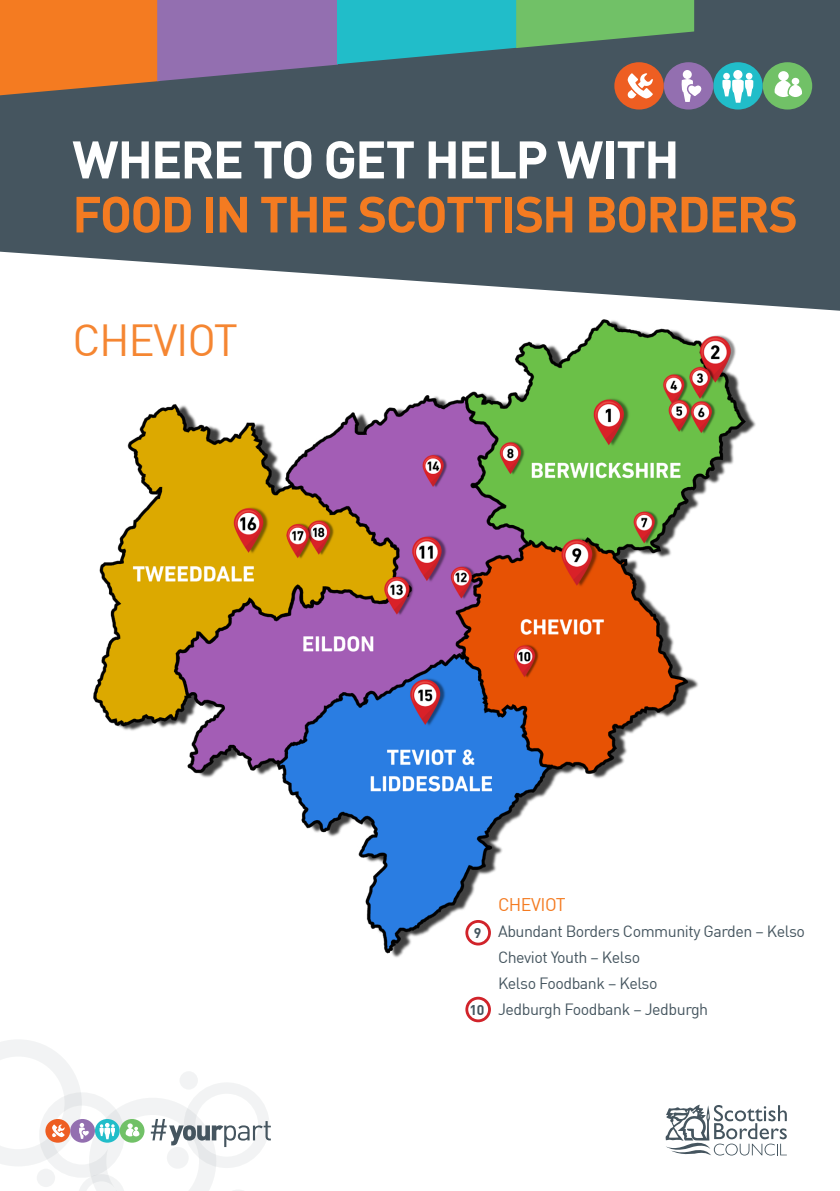
<style>
.page{position:relative;width:840px;height:1191px;background:#fff}
.page>*{position:absolute;margin:0;border:0;box-sizing:border-box;transform-origin:0 0}
.Paragraph_Style_1{font:700 52px "DIN";letter-spacing:-.035em;color:#fff}
.Paragraph_Style_1-2{font:700 50px "DIN";letter-spacing:-.035em;color:#f47b21}
.t1{font:44px "DIN";letter-spacing:-.03em;color:#f58632}
.t2{font:18px "DIN";letter-spacing:-.03em;color:#f47b21}
.t3{font:16px "DIN";letter-spacing:-.03em;color:#45555f}
.t4{font:700 14px "DIN";color:#45555f}
</style>
<div class="page">
<svg style="left:0;top:0;width:839px;height:311px;background:#5c6a73"></svg>
<div style="left:712px;top:62px;width:50px;height:48px;background:#21bdc9;border-radius:50%"></div>
<div style="left:732px;top:70px;width:10px;height:9px;background:#fff;border-radius:50%"></div>
<div style="left:745px;top:73px;width:7px;height:6px;background:#fff;border-radius:50%"></div>
<svg style="left:722px;top:73px;width:7px;height:6px"></svg>
<svg style="left:722px;top:77px;width:31px;height:26px"></svg>
<div style="left:762px;top:62px;width:49px;height:48px;background:#71c167;border-radius:50%"></div>
<svg style="left:774px;top:71px;width:27px;height:26px"></svg>
<div style="left:614px;top:62px;width:49px;height:48px;background:#ee5e22;border-radius:50%"></div>
<div style="left:663px;top:62px;width:50px;height:48px;background:#936fb0;border-radius:50%"></div>
<svg style="left:0;top:0;width:703px;height:102px;background:#7a7c73"></svg>
<svg style="left:665px;top:1104px;width:121px;height:51px"></svg>
<svg style="left:0;top:1040px;width:271px;height:151px"></svg>
<img style="left:85px;top:308px;width:673px;height:650px">
<svg style="left:465px;top:996px;width:25px;height:26px"></svg>
<div style="left:468px;top:999px;width:20px;height:20px;background:#fff;border-radius:50%"></div>
<p class="Paragraph_Style_1" style="left:72px;top:126px;width:608px">WHERE TO GET HELP WITH</p>
<p class="Paragraph_Style_1-2" style="left:72px;top:182px;width:726px">FOOD IN THE SCOTTISH BORDERS</p>
<p class="t1" style="left:72px;top:313px;width:167px">CHEVIOT</p>
<p class="t4" style="left:473px;top:923px;width:9px">9</p>
<p class="t4" style="left:469px;top:1000px;width:16px">10</p>
<p class="t2" style="left:497px;top:893px;width:69px">CHEVIOT</p>
<p class="t3" style="left:497px;top:921px;width:308px">Abundant Borders Community Garden – Kelso</p>
<p class="t3" style="left:497px;top:947px;width:143px">Cheviot Youth – Kelso</p>
<p class="t3" style="left:497px;top:973px;width:161px">Kelso Foodbank – Kelso</p>
<p class="t3" style="left:497px;top:999px;width:212px">Jedburgh Foodbank – Jedburgh</p>
</div>
